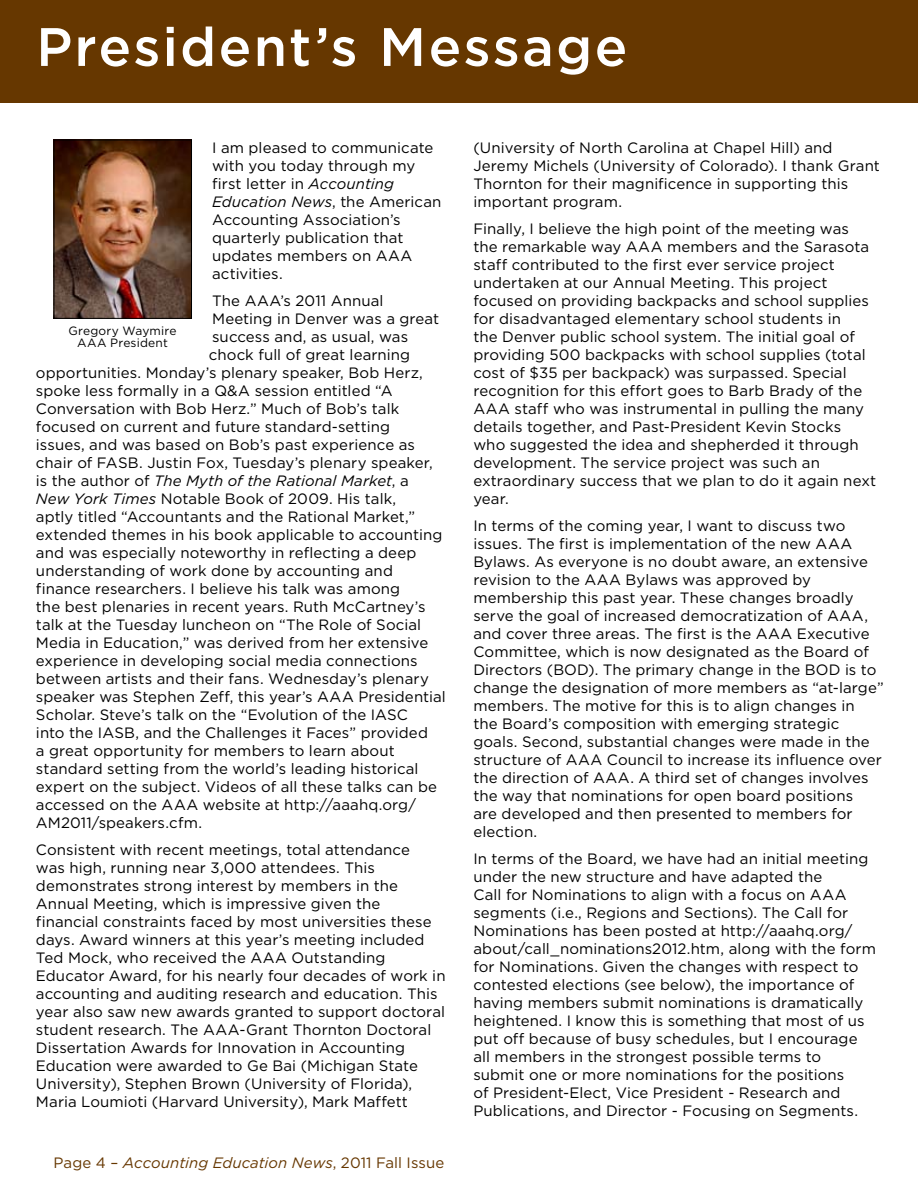
<style>
.page{position:relative;width:918px;height:1188px;background:#fff}
.page>*{position:absolute;margin:0;border:0;box-sizing:border-box;transform-origin:0 0}
.t1{font:500 54px "Gotham";letter-spacing:.04em;color:#fff}
.t2{font:15px/18px "Gotham";letter-spacing:.005em;color:#000}
.t3{font:italic 15px "Gotham";color:#663700}
.t4{font:italic 15px "Gotham";color:#000}
.t5{font:12px/12px "Gotham";letter-spacing:.015em;color:#000;text-align:center}
.s1{font-style:italic}
.s2{font-style:normal}
</style>
<div class="page">
<div style="left:0;top:0;width:918px;height:103px;background:#663700"></div>
<img style="left:56px;top:142px;width:134px;height:175px">
<div style="left:54px;top:140px;width:138px;height:179px;border:1px solid #000"></div>
<h1 class="t1" style="left:36px;top:11px;width:593px">President’s Message</h1>
<p class="t2" style="left:212px;top:138px;width:231px">I am pleased to communicate with you today through my first letter in <span class="s1">Accounting<br>Education News</span>, the American<br>Accounting Association’s quarterly publication that updates members on AAA activities.</p>
<p class="t2" style="left:212px;top:291px;width:173px">The AAA’s 2011 Annual</p>
<p class="t2" style="left:212px;top:309px;width:229px">Meeting in Denver was a great</p>
<p class="t2" style="left:212px;top:327px;width:198px">success and, as usual, was</p>
<p class="t2" style="left:209px;top:345px;width:203px">chock full of great learning</p>
<p class="t2" style="left:36px;top:363px;width:388px">opportunities. Monday’s plenary speaker, Bob Herz,</p>
<p class="t2" style="left:36px;top:381px;width:358px">spoke less formally in a Q&amp;A session entitled “A</p>
<p class="t2" style="left:36px;top:399px;width:365px">Conversation with Bob Herz.” Much of Bob’s talk</p>
<p class="t2" style="left:36px;top:417px;width:355px">focused on current and future standard-setting</p>
<p class="t2" style="left:36px;top:435px;width:380px">issues, and was based on Bob’s past experience as</p>
<p class="t2" style="left:36px;top:453px;width:398px">chair of FASB. Justin Fox, Tuesday’s plenary speaker,</p>
<p class="t4" style="left:36px;top:471px;width:374px"><span class="s2">is the author of</span> The Myth of the Rational Market<span class="s2">, a</span></p>
<p class="t2" style="left:36px;top:489px;width:362px"><span class="s1">New York Times</span> Notable Book of 2009. His talk,</p>
<p class="t2" style="left:36px;top:507px;width:381px">aptly titled “Accountants and the Rational Market,”</p>
<p class="t2" style="left:36px;top:525px;width:408px">extended themes in his book applicable to accounting</p>
<p class="t2" style="left:36px;top:543px;width:382px">and was especially noteworthy in reflecting a deep</p>
<p class="t2" style="left:36px;top:561px;width:358px">understanding of work done by accounting and</p>
<p class="t2" style="left:36px;top:579px;width:366px">finance researchers. I believe his talk was among</p>
<p class="t2" style="left:36px;top:597px;width:391px">the best plenaries in recent years. Ruth McCartney’s</p>
<p class="t2" style="left:36px;top:615px;width:387px">talk at the Tuesday luncheon on “The Role of Social</p>
<p class="t2" style="left:36px;top:633px;width:394px">Media in Education,” was derived from her extensive</p>
<p class="t2" style="left:36px;top:651px;width:383px">experience in developing social media connections</p>
<p class="t2" style="left:36px;top:669px;width:394px">between artists and their fans. Wednesday’s plenary</p>
<p class="t2" style="left:36px;top:687px;width:411px">speaker was Stephen Zeff, this year’s AAA Presidential</p>
<p class="t2" style="left:36px;top:705px;width:374px">Scholar. Steve’s talk on the “Evolution of the IASC</p>
<p class="t2" style="left:36px;top:723px;width:394px">into the IASB, and the Challenges it Faces” provided</p>
<p class="t2" style="left:36px;top:741px;width:360px">a great opportunity for members to learn about</p>
<p class="t2" style="left:36px;top:759px;width:384px">standard setting from the world’s leading historical</p>
<p class="t2" style="left:36px;top:777px;width:403px">expert on the subject. Videos of all these talks can be</p>
<p class="t2" style="left:36px;top:795px;width:381px">accessed on the AAA website at http://aaahq.org/</p>
<p class="t2" style="left:36px;top:813px;width:168px">AM2011/speakers.cfm.</p>
<p class="t2" style="left:36px;top:840px;width:411px">Consistent with recent meetings, total attendance<br>was high, running near 3,000 attendees. This demonstrates strong interest by members in the Annual Meeting, which is impressive given the financial constraints faced by most universities these days. Award winners at this year’s meeting included Ted Mock, who received the AAA Outstanding Educator Award, for his nearly four decades of work in accounting and auditing research and education. This year also saw new awards granted to support doctoral student research. The AAA-Grant Thornton Doctoral Dissertation Awards for Innovation in Accounting Education were awarded to Ge Bai (Michigan State University), Stephen Brown (University of Florida), Maria Loumioti (Harvard University), Mark Maffett</p>
<p class="t5" style="left:68px;top:324px;width:110px">Gregory Waymire<br>AAA President</p>
<p class="t3" style="left:54px;top:1154px;width:392px"><span class="s2">Page 4 –</span> Accounting Education News<span class="s2">, 2011 Fall Issue</span></p>
<p class="t2" style="left:473px;top:138px;width:408px">(University of North Carolina at Chapel Hill) and Jeremy Michels (University of Colorado). I thank Grant Thornton for their magnificence in supporting this important program.</p>
<p class="t2" style="left:473px;top:219px;width:404px">Finally, I believe the high point of the meeting was the remarkable way AAA members and the Sarasota staff contributed to the first ever service project undertaken at our Annual Meeting. This project focused on providing backpacks and school supplies for disadvantaged elementary school students in<br>the Denver public school system. The initial goal of providing 500 backpacks with school supplies (total cost of $35 per backpack) was surpassed. Special recognition for this effort goes to Barb Brady of the AAA staff who was instrumental in pulling the many details together, and Past-President Kevin Stocks who suggested the idea and shepherded it through development. The service project was such an extraordinary success that we plan to do it again next year.</p>
<p class="t2" style="left:473px;top:516px;width:412px">In terms of the coming year, I want to discuss two issues. The first is implementation of the new AAA Bylaws. As everyone is no doubt aware, an extensive revision to the AAA Bylaws was approved by membership this past year. These changes broadly serve the goal of increased democratization of AAA, and cover three areas. The first is the AAA Executive Committee, which is now designated as the Board of Directors (BOD). The primary change in the BOD is to change the designation of more members as “at-large” members. The motive for this is to align changes in<br>the Board’s composition with emerging strategic goals. Second, substantial changes were made in the structure of AAA Council to increase its influence over the direction of AAA. A third set of changes involves the way that nominations for open board positions<br>are developed and then presented to members for election.</p>
<p class="t2" style="left:473px;top:849px;width:404px">In terms of the Board, we have had an initial meeting under the new structure and have adapted the<br>Call for Nominations to align with a focus on AAA segments (i.e., Regions and Sections). The Call for Nominations has been posted at http://aaahq.org/ about/call_nominations2012.htm, along with the form for Nominations. Given the changes with respect to contested elections (see below), the importance of having members submit nominations is dramatically heightened. I know this is something that most of us put off because of busy schedules, but I encourage all members in the strongest possible terms to submit one or more nominations for the positions<br>of President-Elect, Vice President - Research and Publications, and Director - Focusing on Segments.</p>
</div>
